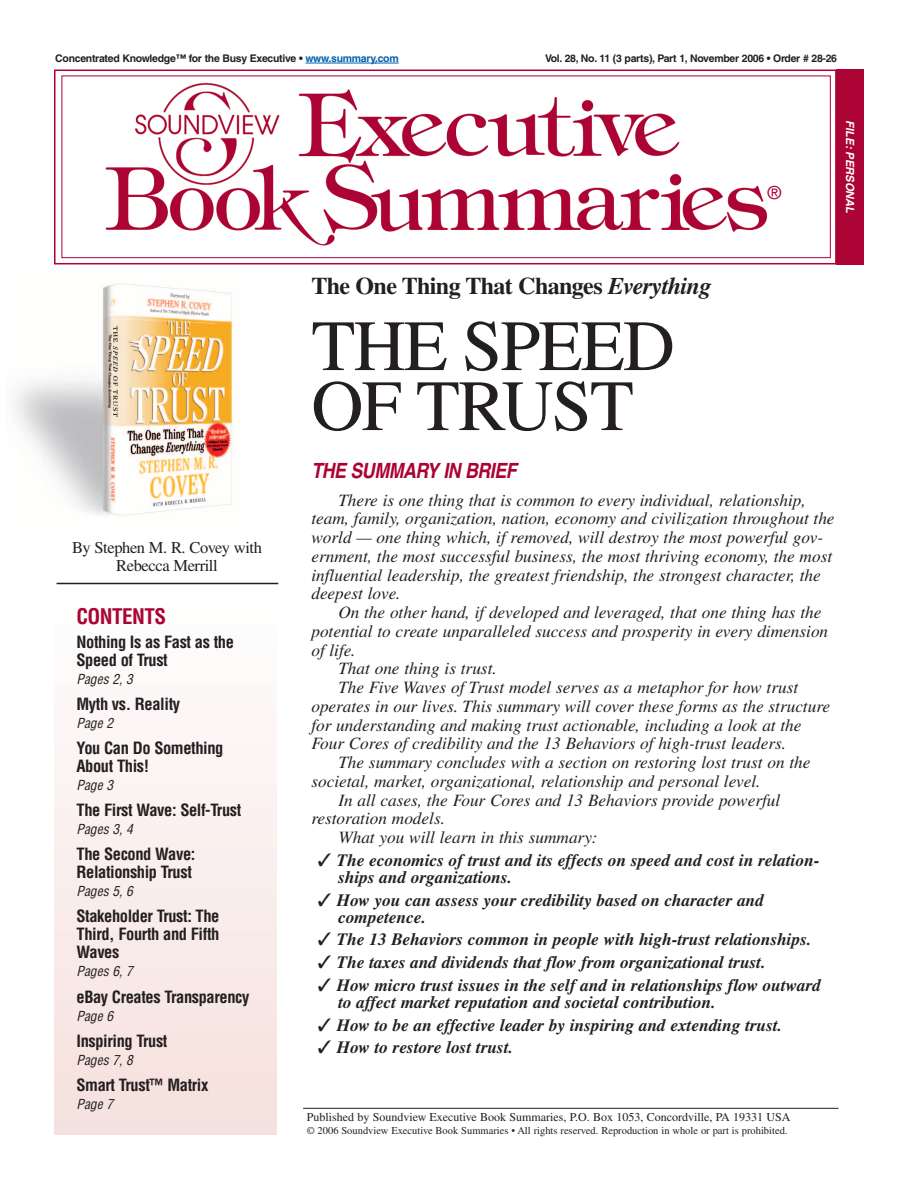
<style>
.page{position:relative;width:918px;height:1188px;background:#fff}
.page>*{position:absolute;margin:0;border:0;box-sizing:border-box;transform-origin:0 0}
.t1{font:72px/60px "Times";letter-spacing:-.025em;color:#231f20}
.t2{font:700 24px "Times";letter-spacing:-.025em;color:#231f20}
.t3{font:italic 700 21px "Helvetica";letter-spacing:-.03em;color:#ab0333;scale:.85 1}
.t4{font:700 condensed 21px "Helvetica";letter-spacing:-.025em;color:#ab0333}
.t5{font:18px "Helvetica";color:#ab0333}
.t6{font:italic 17.25px/18.8px "Times";color:#231f20}
.t7{font:italic 700 17.25px/17.2px "Times";color:#231f20}
.t8{font:700 condensed 16.5px/18px "Helvetica";letter-spacing:-.025em;color:#231f20}
.t9{font:16.5px/18px "Times";letter-spacing:-.025em;color:#231f20;text-align:center}
.t10{font:italic condensed 13.5px "Helvetica";color:#231f20}
.t11{font:12px "Times";color:#231f20}
.t12{font:italic 700 11.25px "Helvetica";letter-spacing:-.005em;color:#fff}
.t13{font:700 10.5px "Helvetica";letter-spacing:-.03em;color:#231f20}
.t14{font:10.5px "Times";color:#231f20}
.s1{color:#0160ae}
.s2{font-style:italic}
</style>
<div class="page">
<svg style="left:305px;top:63px;width:24px;height:1px"></svg>
<hr style="left:329px;top:63px;width:41px;height:1px;background:#0160ae">
<svg style="left:370px;top:63px;width:29px;height:1px"></svg>
<div style="left:54px;top:1119px;width:222px;height:14px;background:#f5e1df"></div>
<div style="left:54px;top:1099px;width:222px;height:14px;background:#f5e3e0"></div>
<div style="left:54px;top:1078px;width:222px;height:14px;background:#f6e3e0"></div>
<div style="left:54px;top:1058px;width:222px;height:14px;background:#f7e4e1"></div>
<div style="left:54px;top:1037px;width:222px;height:14px;background:#f7e5e2"></div>
<div style="left:54px;top:1017px;width:222px;height:14px;background:#f7e6e3"></div>
<div style="left:54px;top:996px;width:222px;height:14px;background:#f8e8e5"></div>
<div style="left:54px;top:976px;width:222px;height:14px;background:#f8e9e6"></div>
<div style="left:54px;top:955px;width:222px;height:14px;background:#f8eae7"></div>
<div style="left:54px;top:935px;width:222px;height:14px;background:#f8eae8"></div>
<div style="left:54px;top:914px;width:222px;height:14px;background:#f9ecea"></div>
<div style="left:54px;top:894px;width:222px;height:14px;background:#f8edeb"></div>
<div style="left:54px;top:873px;width:222px;height:14px;background:#f9eeec"></div>
<div style="left:54px;top:853px;width:222px;height:14px;background:#faefee"></div>
<div style="left:54px;top:832px;width:222px;height:14px;background:#faf0ee"></div>
<div style="left:54px;top:812px;width:222px;height:14px;background:#faf1f0"></div>
<div style="left:54px;top:791px;width:222px;height:14px;background:#fbf3f2"></div>
<div style="left:54px;top:771px;width:222px;height:14px;background:#fbf4f2"></div>
<div style="left:54px;top:750px;width:222px;height:14px;background:#fbf5f4"></div>
<div style="left:54px;top:730px;width:222px;height:14px;background:#fcf7f6"></div>
<div style="left:54px;top:709px;width:222px;height:14px;background:#fcf7f6"></div>
<div style="left:54px;top:689px;width:222px;height:14px;background:#fcf8f8"></div>
<div style="left:54px;top:668px;width:222px;height:14px;background:#fdfaf9"></div>
<div style="left:54px;top:648px;width:222px;height:14px;background:#fdfbfa"></div>
<img style="left:15px;top:283px;width:218px;height:233px">
<hr style="left:57px;top:583px;width:221px;height:1px;background:#231f20">
<div style="left:836px;top:69px;width:28px;height:195px;background:#ab0333"></div>
<hr style="left:303px;top:1108px;width:535px;height:1px;background:#231f20">
<svg style="left:61px;top:75px;width:770px;height:184px"></svg>
<div style="left:54px;top:70px;width:783px;height:194px;border:2px solid #ab0333"></div>
<img style="left:68px;top:78px;width:756px;height:178px">
<div style="left:62px;top:76px;width:769px;height:182px;border:1px solid #ab0333"></div>
<p class="t13" style="left:55px;top:54px;width:345px">Concentrated Knowledge™ for the Busy Executive • <span class="s1">www.summary.com</span></p>
<p class="t13" style="left:545px;top:54px;width:294px">Vol. 28, No. 11 (3 parts), Part 1, November 2006 • Order # 28-26</p>
<p class="t5" style="left:768px;top:187px;width:15px">®</p>
<p class="t12" style="left:854px;top:120px;width:94px;rotate:90deg">FILE: PERSONAL</p>
<p class="t9" style="left:72px;top:540px;width:191px">By Stephen M. R. Covey with<br>Rebecca Merrill</p>
<p class="t4" style="left:76px;top:608px;width:91px">CONTENTS</p>
<p class="t8" style="left:76px;top:634px;width:159px">Nothing Is as Fast as the<br>Speed of Trust</p>
<p class="t10" style="left:76px;top:674px;width:58px">Pages 2, 3</p>
<p class="t8" style="left:76px;top:696px;width:105px">Myth vs. Reality</p>
<p class="t10" style="left:76px;top:718px;width:38px">Page 2</p>
<p class="t8" style="left:76px;top:740px;width:148px">You Can Do Something<br>About This!</p>
<p class="t10" style="left:76px;top:780px;width:38px">Page 3</p>
<p class="t8" style="left:76px;top:803px;width:166px">The First Wave: Self-Trust</p>
<p class="t10" style="left:76px;top:824px;width:58px">Pages 3, 4</p>
<p class="t8" style="left:76px;top:847px;width:120px">The Second Wave:<br>Relationship Trust</p>
<p class="t10" style="left:76px;top:886px;width:58px">Pages 5, 6</p>
<p class="t8" style="left:76px;top:909px;width:145px;text-align:justify">Stakeholder Trust: The Third, Fourth and Fifth Waves</p>
<p class="t10" style="left:76px;top:966px;width:58px">Pages 6, 7</p>
<p class="t8" style="left:76px;top:989px;width:174px">eBay Creates Transparency</p>
<p class="t10" style="left:76px;top:1010px;width:38px">Page 6</p>
<p class="t8" style="left:76px;top:1033px;width:93px">Inspiring Trust</p>
<p class="t10" style="left:76px;top:1054px;width:58px">Pages 7, 8</p>
<p class="t8" style="left:76px;top:1077px;width:133px">Smart Trust™ Matrix</p>
<p class="t10" style="left:76px;top:1099px;width:38px">Page 7</p>
<h2 class="t2" style="left:311px;top:277px;width:402px">The One Thing That Changes <span class="s2">Everything</span></h2>
<h1 class="t1" style="left:311px;top:323px;width:365px">THE SPEED<br>OF TRUST</h1>
<p class="t3" style="left:311px;top:463px;width:243px">THE SUMMARY IN BRIEF</p>
<p class="t6" style="left:311px;top:492px;width:525px;text-indent:27px">There is one thing that is common to every individual, relationship, team, family, organization, nation, economy and civilization throughout the world — one thing which, if removed, will destroy the most powerful gov&shy;ernment, the most successful business, the most thriving economy, the most influential leadership, the greatest friendship, the strongest character, the deepest love.</p>
<p class="t6" style="left:338px;top:604px;width:485px">On the other hand, if developed and leveraged, that one thing has the</p>
<p class="t6" style="left:311px;top:623px;width:518px">potential to create unparalleled success and prosperity in every dimension</p>
<p class="t6" style="left:311px;top:642px;width:46px">of life.</p>
<p class="t6" style="left:338px;top:661px;width:160px">That one thing is trust.</p>
<p class="t6" style="left:338px;top:679px;width:461px">The Five Waves of Trust model serves as a metaphor for how trust</p>
<p class="t6" style="left:311px;top:698px;width:520px">operates in our lives. This summary will cover these forms as the structure</p>
<p class="t6" style="left:311px;top:717px;width:492px">for understanding and making trust actionable, including a look at the</p>
<p class="t6" style="left:311px;top:736px;width:476px">Four Cores of credibility and the 13 Behaviors of high-trust leaders.</p>
<p class="t6" style="left:338px;top:754px;width:474px">The summary concludes with a section on restoring lost trust on the</p>
<p class="t6" style="left:311px;top:773px;width:451px">societal, market, organizational, relationship and personal level.</p>
<p class="t6" style="left:338px;top:792px;width:443px">In all cases, the Four Cores and 13 Behaviors provide powerful</p>
<p class="t6" style="left:311px;top:811px;width:135px">restoration models.</p>
<p class="t6" style="left:338px;top:829px;width:261px">What you will learn in this summary:</p>
<p class="t7" style="left:338px;top:853px;width:481px;text-indent:-21px">✓ The economics of trust and its effects on speed and cost in relation&shy;ships and organizations.</p>
<p class="t7" style="left:338px;top:893px;width:427px;text-indent:-21px">✓ How you can assess your credibility based on character and competence.</p>
<p class="t7" style="left:318px;top:933px;width:495px">✓ The 13 Behaviors common in people with high-trust relationships.</p>
<p class="t7" style="left:318px;top:955px;width:449px">✓ The taxes and dividends that flow from organizational trust.</p>
<p class="t7" style="left:338px;top:978px;width:484px;text-indent:-21px">✓ How micro trust issues in the self and in relationships flow outward to affect market reputation and societal contribution.</p>
<p class="t7" style="left:318px;top:1018px;width:466px">✓ How to be an effective leader by inspiring and extending trust.</p>
<p class="t7" style="left:318px;top:1040px;width:197px">✓ How to restore lost trust.</p>
<p class="t11" style="left:307px;top:1112px;width:485px">Published by Soundview Executive Book Summaries, P.O. Box 1053, Concordville, PA 19331 USA</p>
<p class="t14" style="left:307px;top:1127px;width:482px">© 2006 Soundview Executive Book Summaries • All rights reserved. Reproduction in whole or part is prohibited.</p>
</div>
